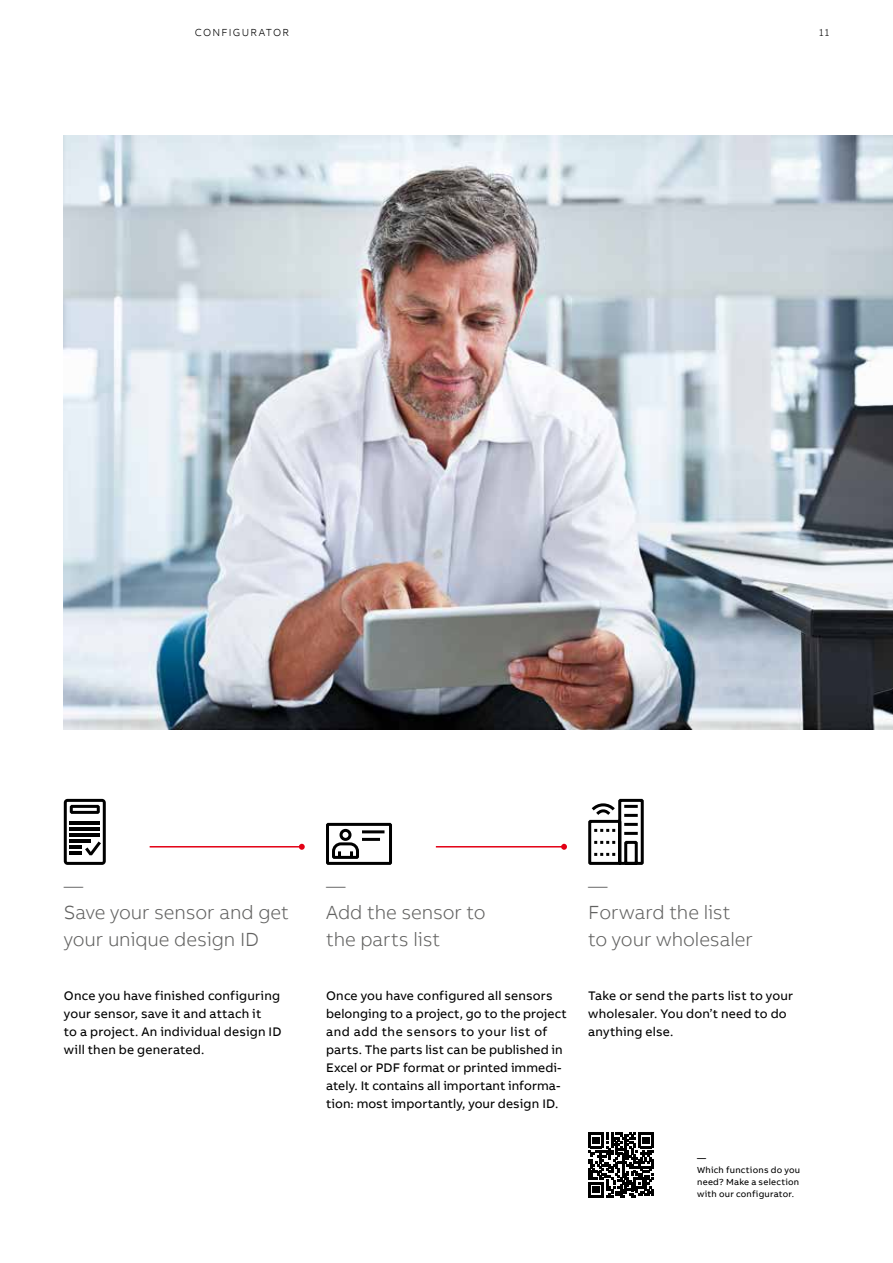
<style>
.page{position:relative;width:893px;height:1263px;background:#fff}
.page>*{position:absolute;margin:0;border:0;box-sizing:border-box;transform-origin:0 0}
.t1{font:300 19.5px/27px "AB Bvoice";letter-spacing:-.005em;color:#626261}
.t2{font:12.75px/18px "AB Bvoice";letter-spacing:.01em;color:#000}
.t3{font:300 10.5px "AB Bvoice";letter-spacing:.12em;color:#000}
.t4{font:9px/12px "AB Bvoice";letter-spacing:.025em;color:#000}
</style>
<div class="page">
<svg style="left:436px;top:844px;width:131px;height:6px"></svg>
<svg style="left:150px;top:844px;width:155px;height:6px"></svg>
<img style="left:64px;top:136px;width:829px;height:593px">
<svg style="left:64px;top:799px;width:42px;height:66px"></svg>
<svg style="left:326px;top:822px;width:66px;height:43px"></svg>
<svg style="left:588px;top:798px;width:56px;height:67px"></svg>
<svg style="left:588px;top:1132px;width:66px;height:66px"></svg>
<p class="t3" style="left:195px;top:26px;width:95px">CONFIGURATOR</p>
<p class="t3" style="left:819px;top:26px;width:11px">11</p>
<h1 class="t1" style="left:64px;top:872px;width:226px">—<br>Save your sensor and get your unique design ID</h1>
<p class="t2" style="left:64px;top:987px;width:219px">Once you have finished configuring your sensor, save it and attach it<br>to a project. An individual design ID will then be generated.</p>
<h1 class="t1" style="left:326px;top:872px;width:161px">—<br>Add the sensor to the parts list</h1>
<p class="t2" style="left:326px;top:987px;width:242px">Once you have configured all sensors belonging to a project, go to the project and add the sensors to your list of parts. The parts list can be published in Excel or PDF format or printed immedi&shy;ately. It contains all important informa&shy;tion: most importantly, your design ID.</p>
<h1 class="t1" style="left:588px;top:872px;width:166px">—<br>Forward the list to your wholesaler</h1>
<p class="t2" style="left:588px;top:987px;width:206px">Take or send the parts list to your wholesaler. You donʼt need to do anything else.</p>
<p class="t4" style="left:697px;top:1152px;width:104px">—<br>Which functions do you need? Make a selection with our configurator.</p>
</div>
